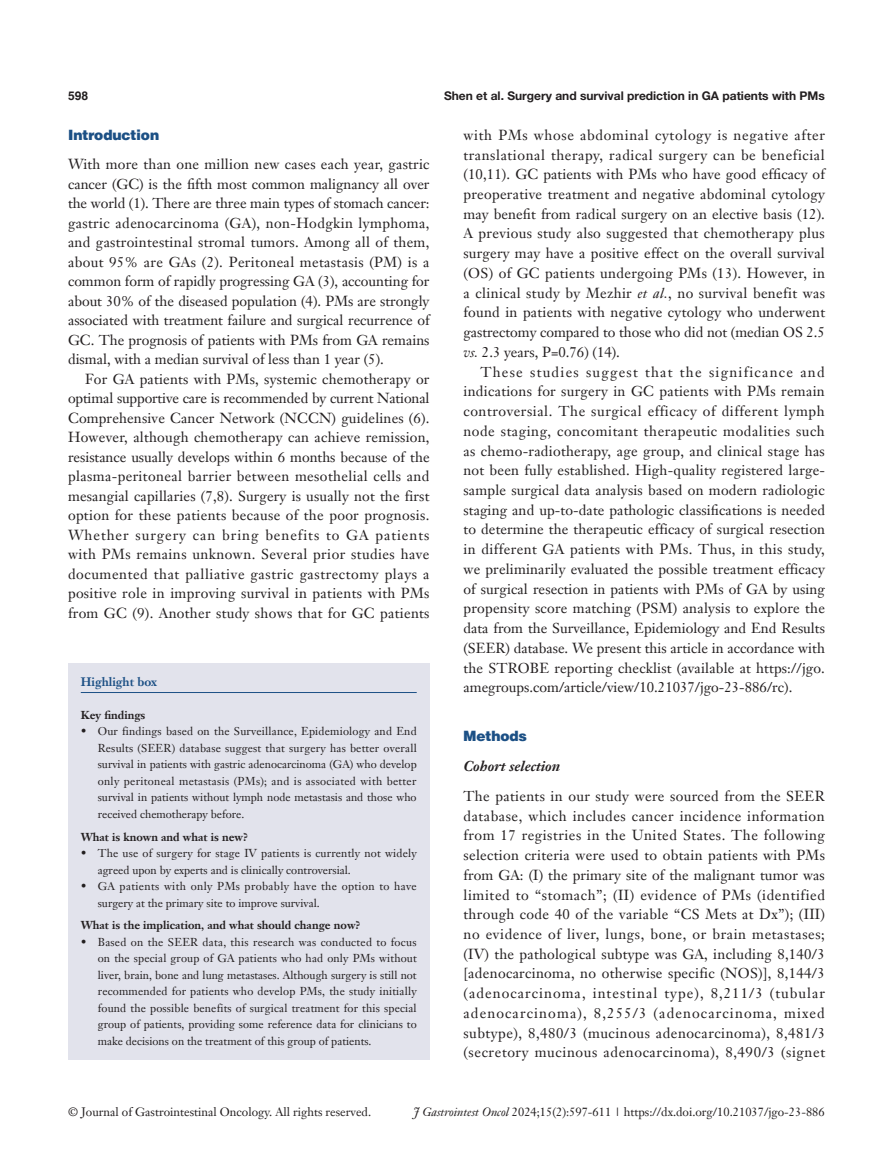
<style>
.page{position:relative;width:893px;height:1170px;background:#fff}
.page>*{position:absolute;margin:0;border:0;box-sizing:border-box;transform-origin:0 0}
.t1{font:14.25px/19.6px "Janson Text LT";color:#231f20;text-align:justify}
._2ji-6_5{font:italic 700 14.25px "Janson Text LT";color:#231f20}
._1ji-zhengti{font:900 14.25px "Helvetica";color:#1c5085}
._1ji-6_5{font:900 14.25px "Helvetica";color:#1c5085}
.t2{font:12px "Janson Text LT";color:#231f20}
.t3{font:700 12px "Helvetica Neue LT Pro";color:#231f20}
.Cite{font:700 12px "Janson Text LT";color:#1c5085}
.t4{font:700 12px "Helvetica";color:#231f20}
.box-zhengwen{font:11.25px/16.5px "Janson Text LT";color:#231f20;text-align:justify}
.box-zhengwen-2{font:11.25px/16.5px "Janson Text LT";letter-spacing:.03em;color:#231f20}
.box-biaoti-1_5mm{font:700 11.25px "Janson Text LT";color:#231f20}
.box-biaoti{font:700 11.25px "Janson Text LT";color:#231f20}
.s1{font-style:italic}
</style>
<div class="page">
<div style="left:68px;top:663px;width:361px;height:396px;background:#e2e3ec"></div>
<hr style="left:81px;top:692px;width:336px;height:1px;background:#1c5085">
<p class="t4" style="left:68px;top:88px;width:22px">598</p>
<p class="t3" style="left:444px;top:88px;width:382px">Shen et al. Surgery and survival prediction in GA patients with PMs</p>
<p class="_1ji-zhengti" style="left:68px;top:126px;width:93px">Introduction</p>
<p class="t1" style="left:68px;top:154px;width:363px">With more than one million new cases each year, gastric cancer (GC) is the fifth most common malignancy all over the world (1). There are three main types of stomach cancer: gastric adenocarcinoma (GA), non-Hodgkin lymphoma, and gastrointestinal stromal tumors. Among all of them, about 95% are GAs (2). Peritoneal metastasis (PM) is a common form of rapidly progressing GA (3), accounting for about 30% of the diseased population (4). PMs are strongly associated with treatment failure and surgical recurrence of GC. The prognosis of patients with PMs from GA remains dismal, with a median survival of less than 1 year (5).</p>
<p class="t1" style="left:68px;top:369px;width:363px;text-indent:17px">For GA patients with PMs, systemic chemotherapy or optimal supportive care is recommended by current National Comprehensive Cancer Network (NCCN) guidelines (6).<br>However, although chemotherapy can achieve remission, resistance usually develops within 6 months because of the plasma-peritoneal barrier between mesothelial cells and mesangial capillaries (7,8). Surgery is usually not the first option for these patients because of the poor prognosis.<br>Whether surgery can bring benefits to GA patients with PMs remains unknown. Several prior studies have documented that palliative gastric gastrectomy plays a positive role in improving survival in patients with PMs from GC (9). Another study shows that for GC patients</p>
<p class="Cite" style="left:81px;top:674px;width:78px">Highlight box</p>
<p class="box-biaoti" style="left:81px;top:707px;width:66px">Key findings</p>
<p class="box-zhengwen" style="left:98px;top:722px;width:321px;text-indent:-17px">• Our findings based on the Surveillance, Epidemiology and End Results (SEER) database suggest that surgery has better overall survival in patients with gastric adenocarcinoma (GA) who develop only peritoneal metastasis (PMs); and is associated with better survival in patients without lymph node metastasis and those who received chemotherapy before.</p>
<p class="box-biaoti-1_5mm" style="left:81px;top:829px;width:169px">What is known and what is new?</p>
<p class="box-zhengwen" style="left:98px;top:844px;width:320px;text-indent:-17px">• The use of surgery for stage IV patients is currently not widely agreed upon by experts and is clinically controversial.</p>
<p class="box-zhengwen-2" style="left:98px;top:877px;width:321px;text-indent:-17px">• GA patients with only PMs probably have the option to have surgery at the primary site to improve survival.</p>
<p class="box-biaoti-1_5mm" style="left:81px;top:918px;width:281px">What is the implication, and what should change now?</p>
<p class="box-zhengwen" style="left:98px;top:933px;width:321px;text-indent:-17px">• Based on the SEER data, this research was conducted to focus on the special group of GA patients who had only PMs without liver, brain, bone and lung metastases. Although surgery is still not recommended for patients who develop PMs, the study initially found the possible benefits of surgical treatment for this special group of patients, providing some reference data for clinicians to make decisions on the treatment of this group of patients.</p>
<p class="t1" style="left:463px;top:125px;width:363px">with PMs whose abdominal cytology is negative after translational therapy, radical surgery can be beneficial (10,11). GC patients with PMs who have good efficacy of preoperative treatment and negative abdominal cytology may benefit from radical surgery on an elective basis (12).<br>A previous study also suggested that chemotherapy plus surgery may have a positive effect on the overall survival (OS) of GC patients undergoing PMs (13). However, in a clinical study by Mezhir <span class="s1">et al.</span>, no survival benefit was found in patients with negative cytology who underwent gastrectomy compared to those who did not (median OS 2.5 <span class="s1">vs.</span> 2.3 years, P=0.76) (14).</p>
<p class="t1" style="left:463px;top:361px;width:363px;text-indent:17px">These studies suggest that the significance and indications for surgery in GC patients with PMs remain controversial. The surgical efficacy of different lymph node staging, concomitant therapeutic modalities such as chemo-radiotherapy, age group, and clinical stage has not been fully established. High-quality registered large&shy;sample surgical data analysis based on modern radiologic staging and up-to-date pathologic classifications is needed to determine the therapeutic efficacy of surgical resection in different GA patients with PMs. Thus, in this study, we preliminarily evaluated the possible treatment efficacy of surgical resection in patients with PMs of GA by using propensity score matching (PSM) analysis to explore the data from the Surveillance, Epidemiology and End Results (SEER) database. We present this article in accordance with the STROBE reporting checklist (available at https://jgo. amegroups.com/article/view/10.21037/jgo-23-886/rc).</p>
<p class="_1ji-6_5" style="left:463px;top:727px;width:65px">Methods</p>
<p class="_2ji-6_5" style="left:463px;top:757px;width:98px">Cohort selection</p>
<p class="t1" style="left:463px;top:786px;width:363px">The patients in our study were sourced from the SEER database, which includes cancer incidence information from 17 registries in the United States. The following selection criteria were used to obtain patients with PMs from GA: (I) the primary site of the malignant tumor was limited to “stomach”; (II) evidence of PMs (identified through code 40 of the variable “CS Mets at Dx”); (III) no evidence of liver, lungs, bone, or brain metastases; (IV) the pathological subtype was GA, including 8,140/3 [adenocarcinoma, no otherwise specific (NOS)], 8,144/3 (adenocarcinoma, intestinal type), 8,211/3 (tubular adenocarcinoma), 8,255/3 (adenocarcinoma, mixed subtype), 8,480/3 (mucinous adenocarcinoma), 8,481/3 (secretory mucinous adenocarcinoma), 8,490/3 (signet</p>
<p class="t2" style="left:68px;top:1104px;width:304px">© Journal of Gastrointestinal Oncology. All rights reserved.</p>
<p class="t2" style="left:413px;top:1104px;width:413px"><span class="s1">J Gastrointest Oncol</span> 2024;15(2):597-611 | https://dx.doi.org/10.21037/jgo-23-886</p>
</div>
